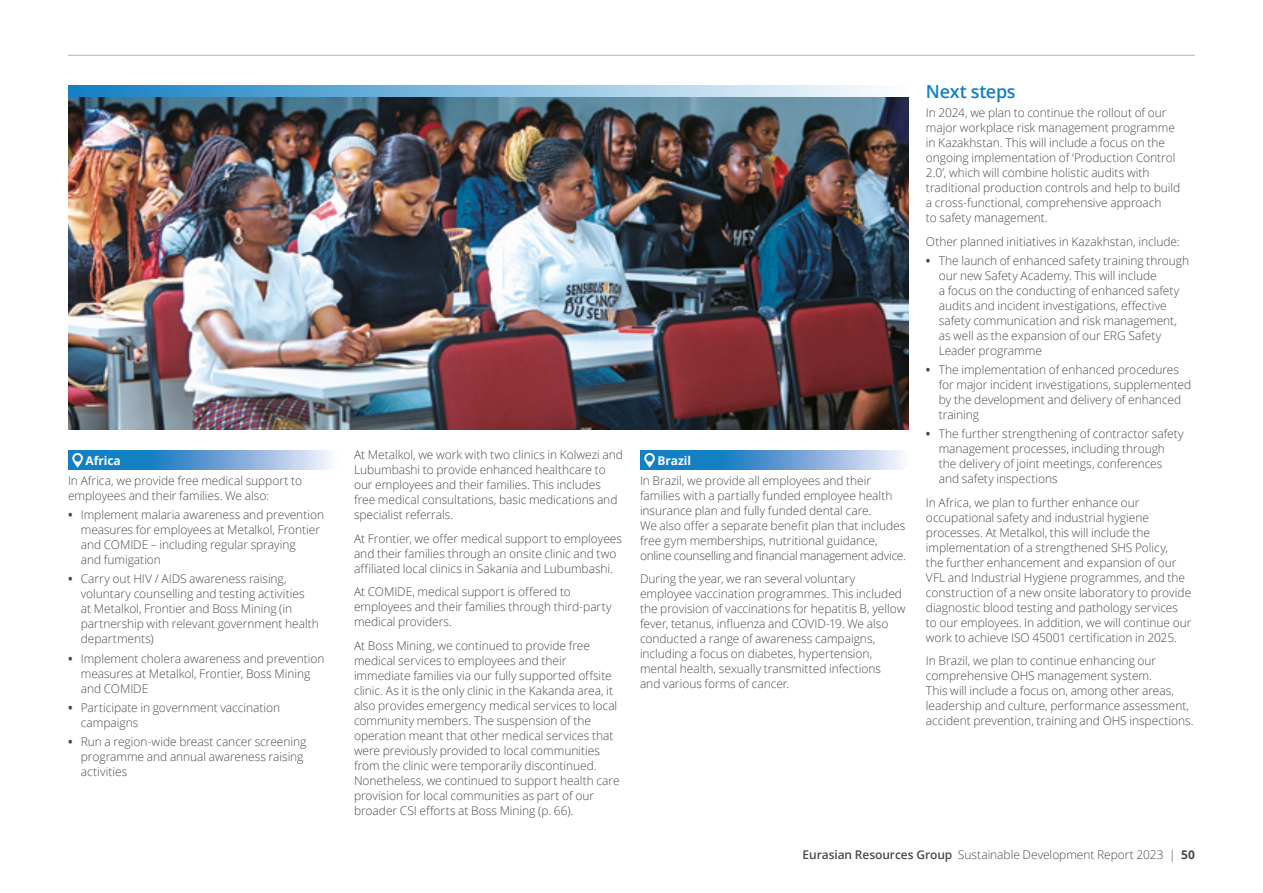
<style>
.page{position:relative;width:1263px;height:893px;background:#fff}
.page>*{position:absolute;margin:0;border:0;box-sizing:border-box;transform-origin:0 0}
.t1{font:600 18px "Open Sans";letter-spacing:-.02em;color:#1380c4}
.t2{font:300 12px/15px "Open Sans";letter-spacing:-.005em;color:#4a4a49}
.t3{font:700 12px "Open Sans";letter-spacing:-.005em;color:#fff}
.s1{font-weight:700}
.s2{font-weight:600}
</style>
<div class="page">
<svg style="left:68px;top:85px;width:841px;height:13px;background:#83b9da"></svg>
<img style="left:68px;top:98px;width:841px;height:331px">
<svg style="left:68px;top:451px;width:262px;height:19px;background:#63a2d5"></svg>
<svg style="left:72px;top:453px;width:11px;height:15px"></svg>
<div style="left:74px;top:455px;width:7px;height:7px;background:#1380c4;border-radius:50%"></div>
<svg style="left:640px;top:451px;width:262px;height:19px;background:#63a2d5"></svg>
<svg style="left:644px;top:453px;width:11px;height:15px"></svg>
<div style="left:646px;top:455px;width:7px;height:7px;background:#1380c4;border-radius:50%"></div>
<hr style="left:68px;top:55px;width:1127px;height:1px;background:#b4b2b6">
<p class="t3" style="left:86px;top:452px;width:37px">Africa</p>
<p class="t2" style="left:68px;top:473px;width:236px">In Africa, we provide free medical support to employees and their families. We also:</p>
<p class="t2" style="left:81px;top:507px;width:245px;text-indent:-13px"><span class="s1">•</span> Implement malaria awareness and prevention measures for employees at Metalkol, Frontier and COMIDE – including regular spraying<br>and fumigation</p>
<p class="t2" style="left:81px;top:571px;width:240px;text-indent:-13px"><span class="s1">•</span> Carry out HIV / AIDS awareness raising, voluntary counselling and testing activities<br>at Metalkol, Frontier and Boss Mining (in partnership with relevant government health departments)</p>
<p class="t2" style="left:81px;top:650px;width:245px;text-indent:-13px"><span class="s1">•</span> Implement cholera awareness and prevention measures at Metalkol, Frontier, Boss Mining and COMIDE</p>
<p class="t2" style="left:81px;top:700px;width:201px;text-indent:-13px"><span class="s1">•</span> Participate in government vaccination campaigns</p>
<p class="t2" style="left:81px;top:734px;width:227px;text-indent:-13px"><span class="s1">•</span> Run a region-wide breast cancer screening programme and annual awareness raising activities</p>
<p class="t2" style="left:354px;top:447px;width:270px">At Metalkol, we work with two clinics in Kolwezi and Lubumbashi to provide enhanced healthcare to our employees and their families. This includes free medical consultations, basic medications and specialist referrals.</p>
<p class="t2" style="left:354px;top:531px;width:270px">At Frontier, we offer medical support to employees and their families through an onsite clinic and two affiliated local clinics in Sakania and Lubumbashi.</p>
<p class="t2" style="left:354px;top:584px;width:259px">At COMIDE, medical support is offered to employees and their families through third-party medical providers.</p>
<p class="t2" style="left:354px;top:638px;width:267px">At Boss Mining, we continued to provide free medical services to employees and their immediate families via our fully supported offsite clinic. As it is the only clinic in the Kakanda area, it also provides emergency medical services to local community members. The suspension of the operation meant that other medical services that were previously provided to local communities from the clinic were temporarily discontinued.<br>Nonetheless, we continued to support health care provision for local communities as part of our broader CSI efforts at Boss Mining (p. 66).</p>
<p class="t3" style="left:657px;top:452px;width:35px">Brazil</p>
<p class="t2" style="left:640px;top:473px;width:267px">In Brazil, we provide all employees and their families with a partially funded employee health insurance plan and fully funded dental care.<br>We also offer a separate benefit plan that includes free gym memberships, nutritional guidance, online counselling and financial management advice.</p>
<p class="t2" style="left:640px;top:571px;width:267px">During the year, we ran several voluntary employee vaccination programmes. This included the provision of vaccinations for hepatitis B, yellow fever, tetanus, influenza and COVID-19. We also conducted a range of awareness campaigns, including a focus on diabetes, hypertension, mental health, sexually transmitted infections<br>and various forms of cancer.</p>
<h1 class="t1" style="left:926px;top:79px;width:91px">Next steps</h1>
<p class="t2" style="left:926px;top:105px;width:256px">In 2024, we plan to continue the rollout of our major workplace risk management programme in Kazakhstan. This will include a focus on the ongoing implementation of ‘Production Control 2.0’, which will combine holistic audits with traditional production controls and help to build a cross-functional, comprehensive approach<br>to safety management.</p>
<p class="t2" style="left:926px;top:233px;width:255px">Other planned initiatives in Kazakhstan, include:</p>
<p class="t2" style="left:939px;top:253px;width:252px;text-indent:-13px"><span class="s1">•</span> The launch of enhanced safety training through our new Safety Academy. This will include<br>a focus on the conducting of enhanced safety audits and incident investigations, effective safety communication and risk management, as well as the expansion of our ERG Safety Leader programme</p>
<p class="t2" style="left:939px;top:362px;width:254px;text-indent:-13px"><span class="s1">•</span> The implementation of enhanced procedures for major incident investigations, supplemented by the development and delivery of enhanced training</p>
<p class="t2" style="left:939px;top:426px;width:246px;text-indent:-13px"><span class="s1">•</span> The further strengthening of contractor safety management processes, including through the delivery of joint meetings, conferences and safety inspections</p>
<p class="t2" style="left:926px;top:495px;width:267px">In Africa, we plan to further enhance our occupational safety and industrial hygiene processes. At Metalkol, this will include the implementation of a strengthened SHS Policy,<br>the further enhancement and expansion of our VFL and Industrial Hygiene programmes, and the construction of a new onsite laboratory to provide diagnostic blood testing and pathology services to our employees. In addition, we will continue our work to achieve ISO 45001 certification in 2025.</p>
<p class="t2" style="left:926px;top:653px;width:269px">In Brazil, we plan to continue enhancing our comprehensive OHS management system.<br>This will include a focus on, among other areas, leadership and culture, performance assessment, accident prevention, training and OHS inspections.</p>
<p class="t2" style="left:803px;top:847px;width:394px"><span class="s2">Eurasian Resources Group</span> Sustainable Development Report 2023 | <span class="s1">50</span></p>
</div>
